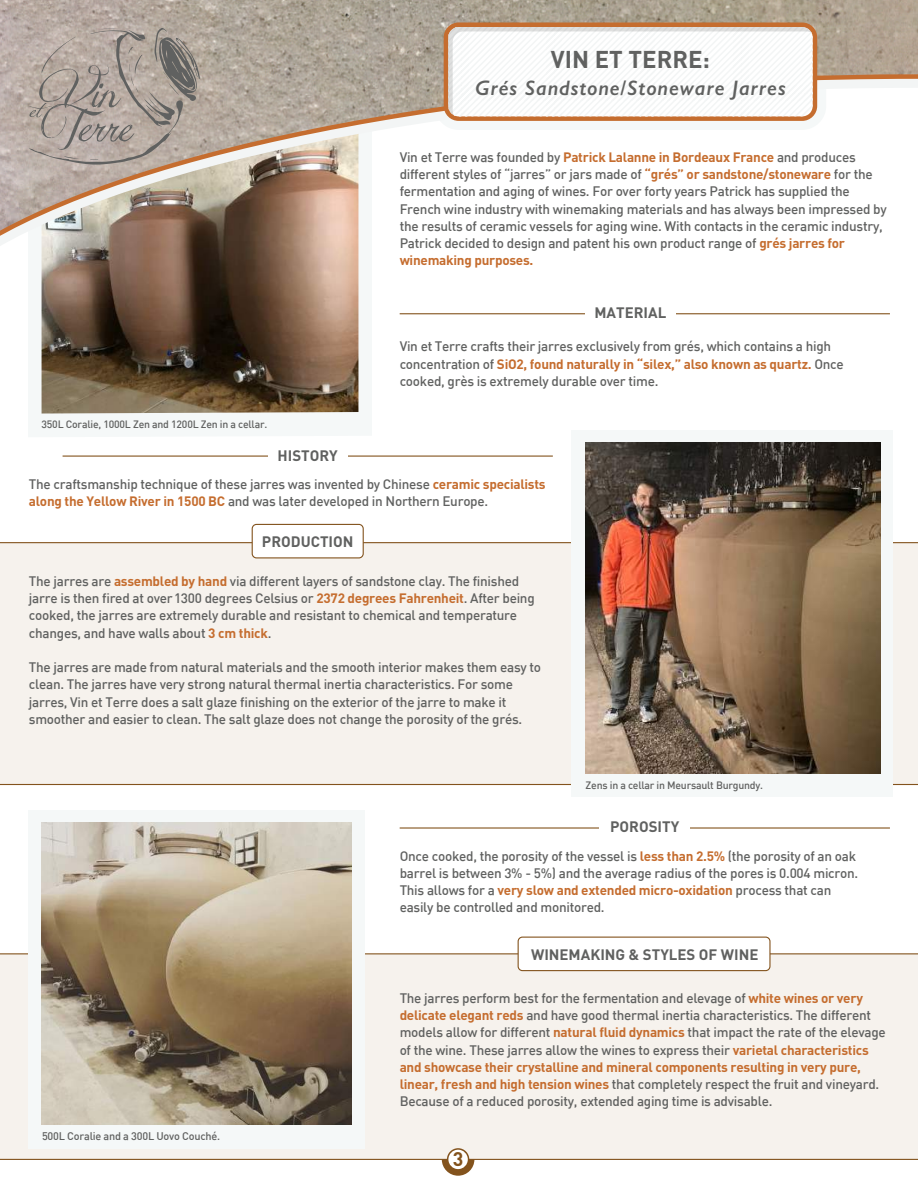
<style>
.page{position:relative;width:918px;height:1188px;background:#fff}
.page>*{position:absolute;margin:0;border:0;box-sizing:border-box;transform-origin:0 0}
.t1{font:700 24px "DIN";color:#606160}
.t2{font:italic 600 21px "Gill Sans";letter-spacing:.04em;color:#606160}
.t3{font:700 19.5px "DIN";color:#83531d}
.t4{font:700 15px "DIN";color:#606160}
.t5{font:500 13.5px/17.2px "DIN";letter-spacing:-.02em;color:#606160}
.t6{font:500 10.95px "DIN";letter-spacing:-.02em;color:#606160}
.t7{font:500 10.5px "DIN";letter-spacing:-.02em;color:#606160}
.s1{font-weight:700;color:#c56d2f}
</style>
<div class="page">
<div style="left:0;top:542px;width:918px;height:243px;background:#f6f2ed"></div>
<div style="left:572px;top:431px;width:321px;height:366px;background:#f5f8f8"></div>
<div style="left:0;top:953px;width:918px;height:207px;background:#f6f2ed"></div>
<div style="left:28px;top:810px;width:336px;height:338px;background:#f5f8f8"></div>
<img style="left:42px;top:822px;width:309px;height:303px">
<hr style="left:400px;top:313px;width:490px;height:1px;background:#83531d">
<hr style="left:400px;top:827px;width:490px;height:2px;background:#83531d">
<hr style="left:63px;top:456px;width:490px;height:1px;background:#83531d">
<div style="left:585px;top:304px;width:91px;height:22px;background:#fff"></div>
<div style="left:600px;top:814px;width:90px;height:22px;background:#fff"></div>
<img style="left:42px;top:296px;width:316px;height:118px">
<svg style="left:41px;top:263px;width:318px;height:33px;background:#816654"></svg>
<svg style="left:0;top:231px;width:359px;height:32px;background:#9d887a"></svg>
<div style="left:268px;top:439px;width:79px;height:34px;background:#fff"></div>
<div style="left:252px;top:524px;width:111px;height:34px;background:#fff;border-radius:4px"></div>
<div style="left:252px;top:524px;width:112px;height:34px;border:1px solid #83531d;border-radius:4px"></div>
<img style="left:0;top:0;width:918px;height:231px">
<div style="left:444px;top:23px;width:373px;height:98px;border:9px solid #c56d2f;border-radius:11px"></div>
<svg style="left:28px;top:28px;width:172px;height:137px;background:#aba098"></svg>
<div style="left:518px;top:937px;width:252px;height:34px;background:#fff;border-radius:4px"></div>
<div style="left:518px;top:937px;width:253px;height:34px;border:1px solid #83531d;border-radius:4px"></div>
<svg style="left:448px;top:27px;width:364px;height:88px"></svg>
<img style="left:586px;top:443px;width:294px;height:330px">
<svg style="left:442px;top:1159px;width:32px;height:17px"></svg>
<svg style="left:447px;top:1148px;width:22px;height:23px"></svg>
<div style="left:448px;top:1150px;width:20px;height:19px;background:#fff;border-radius:50%"></div>
<h1 class="t1" style="left:551px;top:43px;width:161px">VIN ET TERRE:</h1>
<h2 class="t2" style="left:475px;top:76px;width:312px">Grés Sandstone/Stoneware Jarres</h2>
<p class="t7" style="left:42px;top:418px;width:227px">350L Coralie, 1000L Zen and 1200L Zen in a cellar.</p>
<p class="t5" style="left:400px;top:148px;width:489px">Vin et Terre was founded by <span class="s1">Patrick Lalanne in Bordeaux France</span> and produces different styles of “jarres” or jars made of <span class="s1">“grés” or sandstone/stoneware</span> for the fermentation and aging of wines. For over forty years Patrick has supplied the French wine industry with winemaking materials and has always been impressed by the results of ceramic vessels for aging wine. With contacts in the ceramic industry, Patrick decided to design and patent his own product range of <span class="s1">grés jarres for winemaking purposes.</span></p>
<p class="t4" style="left:594px;top:303px;width:73px">MATERIAL</p>
<p class="t5" style="left:400px;top:337px;width:446px">Vin et Terre crafts their jarres exclusively from grés, which contains a high concentration of <span class="s1">SiO2, found naturally in “silex,” also known as quartz.</span> Once cooked, grès is extremely durable over time.</p>
<p class="t4" style="left:278px;top:445px;width:62px">HISTORY</p>
<p class="t5" style="left:29px;top:475px;width:518px">The craftsmanship technique of these jarres was invented by Chinese <span class="s1">ceramic specialists along the Yellow River in 1500 BC</span> and was later developed in Northern Europe.</p>
<p class="t4" style="left:262px;top:531px;width:93px">PRODUCTION</p>
<p class="t5" style="left:29px;top:572px;width:507px">The jarres are <span class="s1">assembled by hand</span> via different layers of sandstone clay. The finished jarre is then fired at over1300 degrees Celsius or <span class="s1">2372 degrees Fahrenheit</span>. After being cooked, the jarres are extremely durable and resistant to chemical and temperature changes, and have walls about <span class="s1">3 cm thick</span>.</p>
<p class="t5" style="left:29px;top:658px;width:514px">The jarres are made from natural materials and the smooth interior makes them easy to clean. The jarres have very strong natural thermal inertia characteristics. For some jarres, Vin et Terre does a salt glaze finishing on the exterior of the jarre to make it smoother and easier to clean. The salt glaze does not change the porosity of the grés.</p>
<p class="t7" style="left:586px;top:778px;width:179px">Zens in a cellar in Meursault Burgundy.</p>
<p class="t4" style="left:610px;top:817px;width:71px">POROSITY</p>
<p class="t5" style="left:400px;top:847px;width:460px">Once cooked, the porosity of the vessel is <span class="s1">less than 2.5%</span> (the porosity of an oak barrel is between 3% - 5%) and the average radius of the pores is 0.004 micron.<br>This allows for a <span class="s1">very slow and extended micro-oxidation</span> process that can easily be controlled and monitored.</p>
<p class="t4" style="left:531px;top:944px;width:229px">WINEMAKING &amp; STYLES OF WINE</p>
<p class="t6" style="left:42px;top:1129px;width:180px">500L Coralie and a 300L Uovo Couché.</p>
<p class="t5" style="left:400px;top:989px;width:488px">The jarres perform best for the fermentation and elevage of <span class="s1">white wines or very delicate elegant reds</span> and have good thermal inertia characteristics. The different models allow for different <span class="s1">natural fluid dynamics</span> that impact the rate of the elevage of the wine. These jarres allow the wines to express their <span class="s1">varietal characteristics and showcase their crystalline and mineral components resulting in very pure, linear, fresh and high tension wines</span> that completely respect the fruit and vineyard.<br>Because of a reduced porosity, extended aging time is advisable.</p>
<h3 class="t3" style="left:453px;top:1146px;width:12px">3</h3>
</div>
